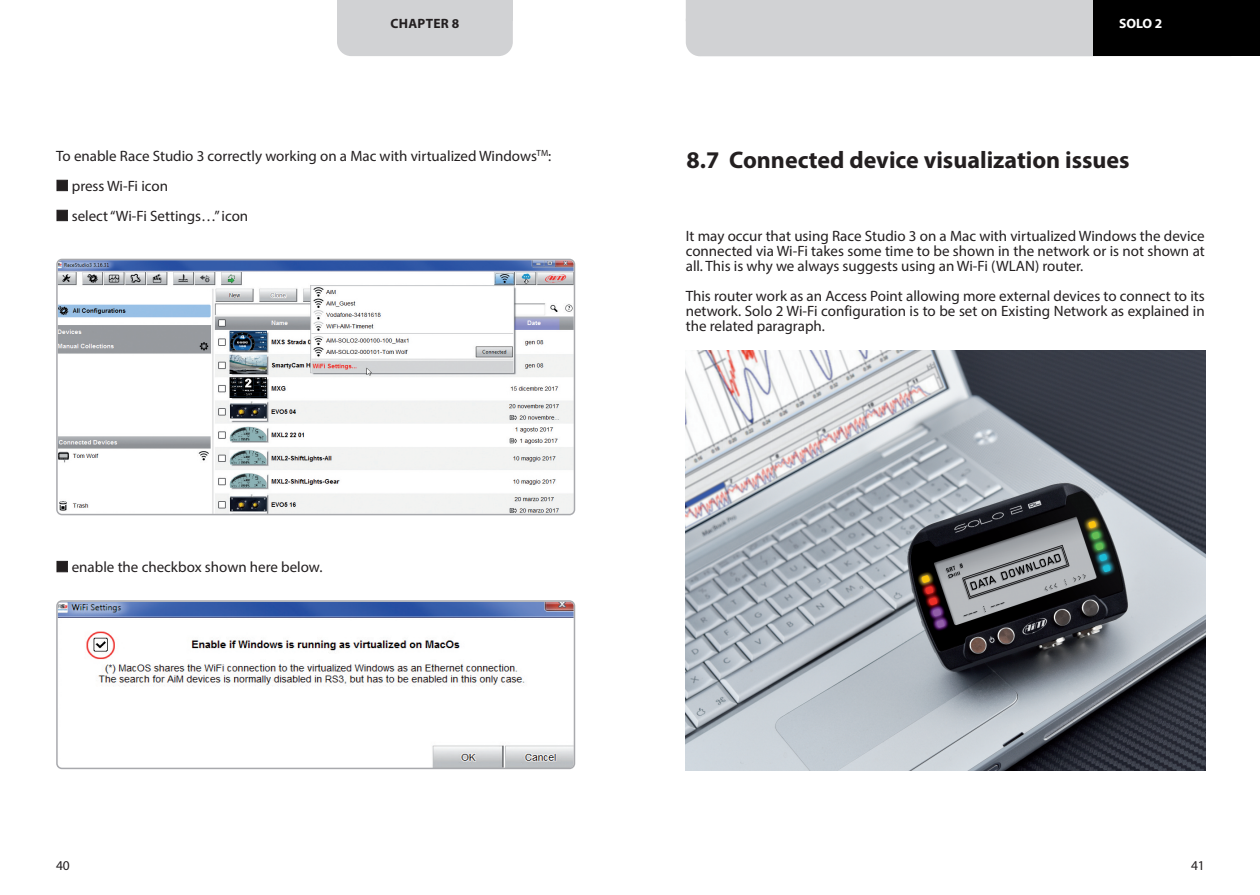
<style>
.page{position:relative;width:1260px;height:895px;background:#fff}
.page>*{position:absolute;margin:0;border:0;box-sizing:border-box;transform-origin:0 0}
.t1{font:700 24px "Myriad Pro";color:#231f20}
.t2{font:15px/15px "Myriad Pro";color:#231f20;text-align:justify}
.t3{font:700 13.5px "Myriad Pro";letter-spacing:.02em;color:#231f20}
.t4{font:700 13.5px "Myriad Pro";color:#fff}
.t5{font:13.5px "Myriad Pro";color:#231f20}
</style>
<div class="page">
<div style="left:337px;top:0;width:176px;height:21px;background:#d1d2d4"></div>
<div style="left:337px;top:6px;width:176px;height:50px;background:#d1d2d4;border-radius:14px"></div>
<div style="left:685px;top:0;width:558px;height:21px;background:#d1d2d4"></div>
<div style="left:685px;top:6px;width:558px;height:50px;background:#d1d2d4;border-radius:14px"></div>
<div style="left:1093px;top:0;width:166px;height:56px;background:#000"></div>
<svg style="left:56px;top:259px;width:519px;height:256px"></svg>
<svg style="left:56px;top:600px;width:519px;height:169px"></svg>
<img style="left:685px;top:350px;width:520px;height:420px">
<p class="t3" style="left:390px;top:18px;width:70px">CHAPTER 8</p>
<p class="t2" style="left:56px;top:150px;width:496px">To enable Race Studio 3 correctly working on a Mac with virtualized Windows<sup>TM</sup>:</p>
<p class="t2" style="left:56px;top:180px;width:113px">■ press Wi-Fi icon</p>
<p class="t2" style="left:56px;top:210px;width:193px">■ select“Wi-Fi Settings…”icon</p>
<p class="t2" style="left:56px;top:560px;width:267px">■ enable the checkbox shown here below.</p>
<p class="t4" style="left:1119px;top:18px;width:45px">SOLO 2</p>
<h1 class="t1" style="left:686px;top:151px;width:444px">8.7 Connected device visualization issues</h1>
<p class="t2" style="left:685px;top:229px;width:520px">It may occur that using Race Studio 3 on a Mac with virtualized Windows the device connected via Wi-Fi takes some time to be shown in the network or is not shown at all. This is why we always suggests using an Wi-Fi (WLAN) router.</p>
<p class="t2" style="left:685px;top:289px;width:520px">This router work as an Access Point allowing more external devices to connect to its network. Solo 2 Wi-Fi configuration is to be set on Existing Network as explained in the related paragraph.</p>
<p class="t5" style="left:56px;top:860px;width:15px">40</p>
<p class="t5" style="left:1191px;top:860px;width:15px">41</p>
</div>
